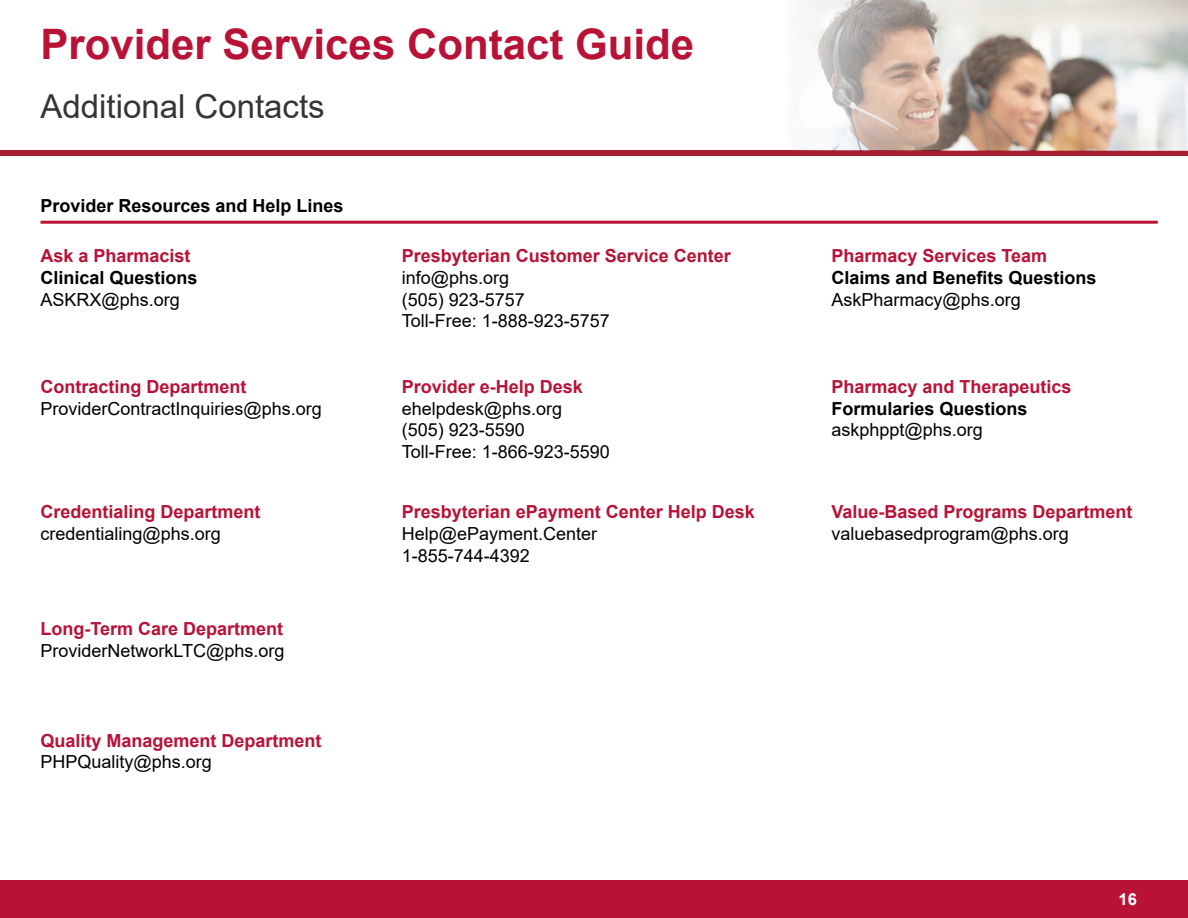
<style>
.page{position:relative;width:1188px;height:918px;background:#fff}
.page>*{position:absolute;margin:0;border:0;box-sizing:border-box;transform-origin:0 0}
.t1{font:700 42px "Arial";color:#b81237}
.t2{font:33px "Arial";color:#363534}
.t3{font:18px/21.6px "Arial";color:#000}
.t4{font:700 18px "Arial";color:#b81237}
.t5{font:700 18px "Arial";color:#000}
.t6{font:700 16.5px "Arial";color:#fff}
</style>
<div class="page">
<hr style="left:40px;top:221px;width:1118px;height:3px;background:#b81237">
<div style="left:0;top:151px;width:1188px;height:5px;background:#a71d31"></div>
<div style="left:0;top:880px;width:1188px;height:38px;background:#b81237"></div>
<img style="left:788px;top:0;width:400px;height:151px">
<h1 class="t1" style="left:40px;top:15px;width:655px">Provider Services Contact Guide</h1>
<h2 class="t2" style="left:40px;top:83px;width:286px">Additional Contacts</h2>
<p class="t5" style="left:40px;top:193px;width:305px">Provider Resources and Help Lines</p>
<p class="t4" style="left:40px;top:243px;width:152px">Ask a Pharmacist</p>
<p class="t5" style="left:40px;top:265px;width:159px">Clinical Questions</p>
<p class="t3" style="left:40px;top:288px;width:141px">ASKRX@phs.org</p>
<p class="t4" style="left:40px;top:374px;width:208px">Contracting Department</p>
<p class="t3" style="left:40px;top:398px;width:283px">ProviderContractInquiries@phs.org</p>
<p class="t4" style="left:40px;top:499px;width:222px">Credentialing Department</p>
<p class="t3" style="left:40px;top:523px;width:182px">credentialing@phs.org</p>
<p class="t4" style="left:40px;top:616px;width:244px">Long-Term Care Department</p>
<p class="t3" style="left:40px;top:639px;width:246px">ProviderNetworkLTC@phs.org</p>
<p class="t4" style="left:40px;top:728px;width:283px">Quality Management Department</p>
<p class="t3" style="left:40px;top:751px;width:173px">PHPQuality@phs.org</p>
<p class="t4" style="left:402px;top:243px;width:331px">Presbyterian Customer Service Center</p>
<p class="t3" style="left:402px;top:267px;width:210px">info@phs.org<br>(505) 923-5757<br>Toll-Free: 1-888-923-5757</p>
<p class="t4" style="left:402px;top:374px;width:183px">Provider e-Help Desk</p>
<p class="t3" style="left:402px;top:398px;width:210px">ehelpdesk@phs.org<br>(505) 923-5590<br>Toll-Free: 1-866-923-5590</p>
<p class="t4" style="left:402px;top:499px;width:355px">Presbyterian ePayment Center Help Desk</p>
<p class="t3" style="left:402px;top:523px;width:197px">Help@ePayment.Center<br>1-855-744-4392</p>
<p class="t4" style="left:832px;top:243px;width:217px">Pharmacy Services Team</p>
<p class="t5" style="left:832px;top:265px;width:267px">Claims and Benefits Questions</p>
<p class="t3" style="left:832px;top:288px;width:191px">AskPharmacy@phs.org</p>
<p class="t4" style="left:832px;top:374px;width:242px">Pharmacy and Therapeutics</p>
<p class="t5" style="left:832px;top:396px;width:198px">Formularies Questions</p>
<p class="t3" style="left:832px;top:419px;width:153px">askphppt@phs.org</p>
<p class="t4" style="left:832px;top:499px;width:303px">Value-Based Programs Department</p>
<p class="t3" style="left:832px;top:523px;width:239px">valuebasedprogram@phs.org</p>
<p class="t6" style="left:1119px;top:888px;width:20px">16</p>
</div>
